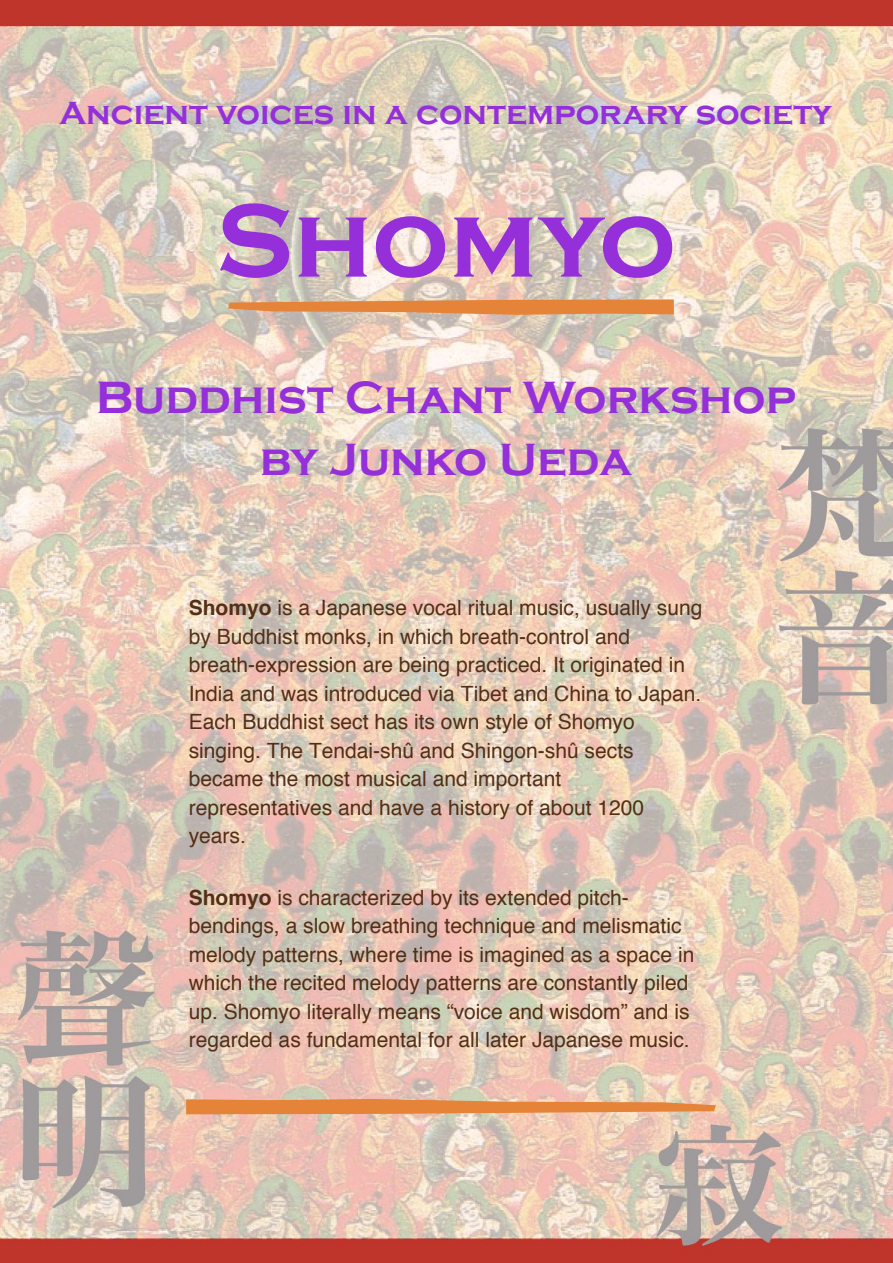
<style>
.page{position:relative;width:893px;height:1263px;background:#fff}
.page>*{position:absolute;margin:0;border:0;box-sizing:border-box;transform-origin:0 0}
.t1{font:700 108px "Copperplate Gothic";color:#942fda}
.t2{font:700 46.5px/61.5px "Copperplate Gothic";color:#942fda;text-align:center}
.t3{font:700 33px "Copperplate Gothic";color:#942fda}
.t4{font:21px/28.5px "Helvetica";color:#542f15}
.s1{font-weight:700}
</style>
<div class="page">
<img style="left:0;top:0;width:892px;height:1263px">
<svg style="left:228px;top:299px;width:446px;height:16px"></svg>
<svg style="left:186px;top:1099px;width:530px;height:15px"></svg>
<h3 class="t3" style="left:59px;top:94px;width:774px">Ancient voices in a contemporary society</h3>
<h1 class="t1" style="left:216px;top:181px;width:462px">Shomyo</h1>
<h2 class="t2" style="left:96px;top:367px;width:701px">Buddhist Chant Workshop by Junko Ueda</h2>
<p class="t4" style="left:189px;top:595px;width:515px"><span class="s1">Shomyo</span> is a Japanese vocal ritual music, usually sung by Buddhist monks, in which breath-control and breath-expression are being practiced. It originated in India and was introduced via Tibet and China to Japan.<br>Each Buddhist sect has its own style of Shomyo singing. The Tendai-shû and Shingon-shû sects became the most musical and important representatives and have a history of about 1200 years.</p>
<p class="t4" style="left:189px;top:885px;width:507px"><span class="s1">Shomyo</span> is characterized by its extended pitch&shy;bendings, a slow breathing technique and melismatic melody patterns, where time is imagined as a space in which the recited melody patterns are constantly piled up. Shomyo literally means “voice and wisdom” and is regarded as fundamental for all later Japanese music.</p>
</div>
